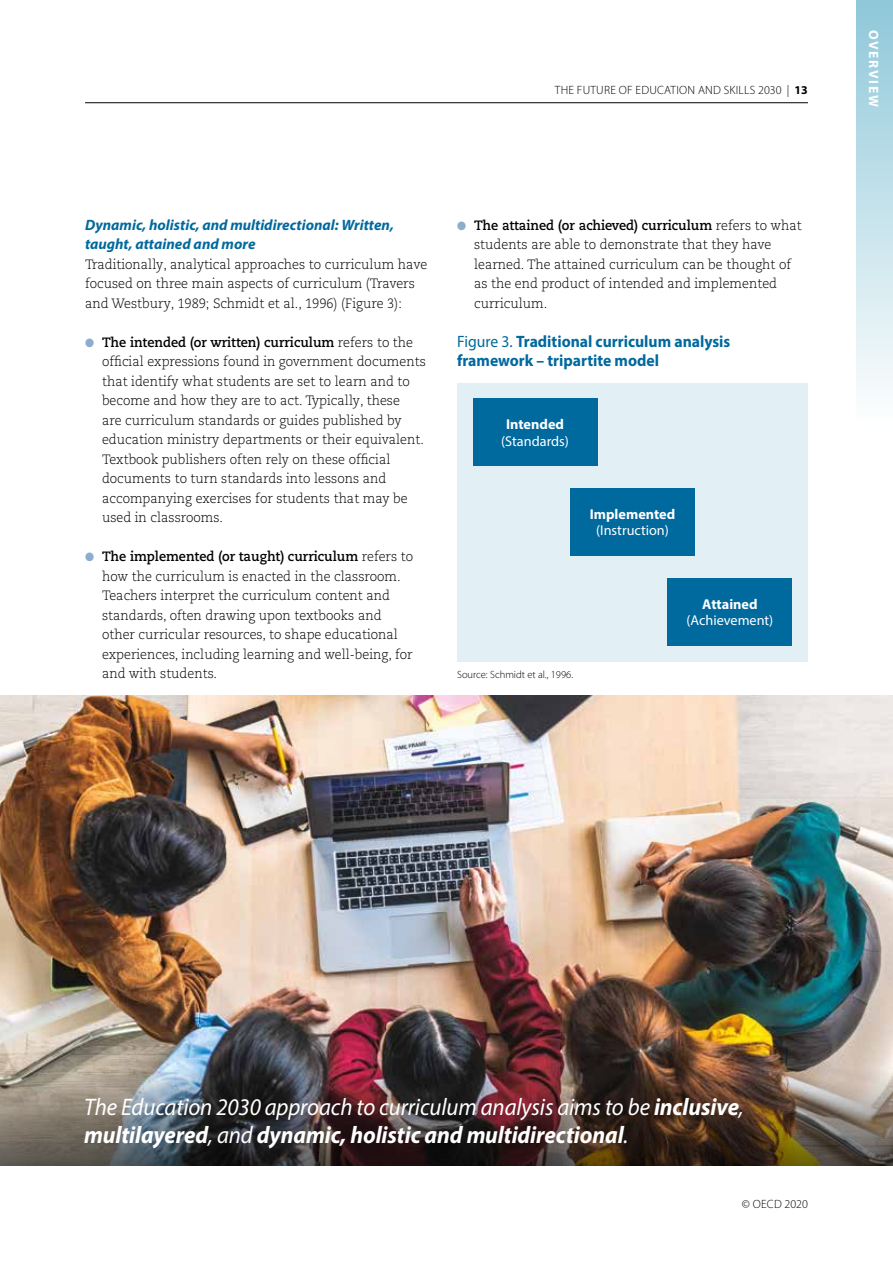
<style>
.page{position:relative;width:893px;height:1263px;background:#fff}
.page>*{position:absolute;margin:0;border:0;box-sizing:border-box;transform-origin:0 0}
.t1{font:italic 24px/28.5px "Myriad Pro";letter-spacing:-.005em;color:#fff;scale:.95 1}
.t2{font:700 16.5px/19.5px "Myriad Pro";color:#00699e;scale:.95 1}
.t3{font:italic 700 15px/19.5px "Myriad Pro";color:#00699e}
.t4{font:14.25px "Myriad Pro";color:#fff}
.t5{font:700 14.25px "Myriad Pro";color:#fff}
.t6{font:300 13.5px/19.5px "Caecilia LT Pro 45";color:#000;scale:.95 1}
.t7{font:700 13.5px "Caecilia LT Pro 75";color:#000;scale:.95 1}
.t8{font:700 13.5px "Myriad Pro";letter-spacing:.13em;color:#fff}
.t9{font:300 12px "Myriad Pro";letter-spacing:.02em;color:#000}
.t10{font:300 10.5px "Myriad Pro";color:#000}
.s1{font-weight:700}
.s2{color:#8dacce}
.s3{font-family:"Caecilia LT Pro 45";font-weight:300}
.s4{font-weight:400}
</style>
<div class="page">
<div style="left:457px;top:383px;width:351px;height:278px;background:#e2eff5"></div>
<hr style="left:85px;top:102px;width:723px;height:1px;background:#000">
<img style="left:0;top:695px;width:893px;height:372px">
<div style="left:473px;top:398px;width:124px;height:68px;background:#00699e"></div>
<div style="left:570px;top:488px;width:124px;height:67px;background:#00699e"></div>
<div style="left:668px;top:578px;width:124px;height:67px;background:#00699e"></div>
<div style="left:856px;top:0;width:37px;height:424px;background:linear-gradient(to bottom,#8fc8d9,#fdfefe)"></div>
<img style="left:0;top:1067px;width:893px;height:98px">
<p class="t9" style="left:555px;top:83px;width:255px">THE FUTURE OF EDUCATION AND SKILLS 2030 | <span class="s1">13</span></p>
<p class="t3" style="left:85px;top:214px;width:310px">Dynamic, holistic, and multidirectional: Written, taught, attained and more</p>
<p class="t6" style="left:85px;top:254px;width:362px">Traditionally, analytical approaches to curriculum have focused on three main aspects of curriculum (Travers and Westbury, 1989; Schmidt et al., 1996) (Figure 3):</p>
<p class="t7" style="left:85px;top:333px;width:347px"><span class="s2">●</span> The intended (or written) curriculum <span class="s3">refers to the</span></p>
<p class="t6" style="left:102px;top:351px;width:342px">official expressions found in government documents that identify what students are set to learn and to become and how they are to act. Typically, these<br>are curriculum standards or guides published by education ministry departments or their equivalent.<br>Textbook publishers often rely on these official documents to turn standards into lessons and accompanying exercises for students that may be used in classrooms.</p>
<p class="t7" style="left:85px;top:547px;width:347px"><span class="s2">●</span> The implemented (or taught) curriculum <span class="s3">refers to</span></p>
<p class="t6" style="left:102px;top:566px;width:328px">how the curriculum is enacted in the classroom.<br>Teachers interpret the curriculum content and standards, often drawing upon textbooks and other curricular resources, to shape educational experiences, including learning and well-being, for and with students.</p>
<p class="t7" style="left:457px;top:216px;width:364px"><span class="s2">●</span> The attained (or achieved) curriculum <span class="s3">refers to what</span></p>
<p class="t6" style="left:474px;top:234px;width:335px">students are able to demonstrate that they have learned. The attained curriculum can be thought of as the end product of intended and implemented curriculum.</p>
<p class="t2" style="left:457px;top:331px;width:289px"><span class="s4">Figure 3.</span> Traditional curriculum analysis framework – tripartite model</p>
<p class="t5" style="left:506px;top:415px;width:59px">Intended</p>
<p class="t4" style="left:501px;top:432px;width:69px">(Standards)</p>
<p class="t5" style="left:590px;top:505px;width:87px">Implemented</p>
<p class="t4" style="left:596px;top:522px;width:74px">(Instruction)</p>
<p class="t10" style="left:457px;top:668px;width:118px">Source: Schmidt et al., 1996.</p>
<p class="t5" style="left:702px;top:595px;width:57px">Attained</p>
<p class="t4" style="left:687px;top:612px;width:88px">(Achievement)</p>
<p class="t8" style="left:883px;top:30px;width:79px;rotate:90deg">OVERVIEW</p>
<h1 class="t1" style="left:84px;top:1092px;width:696px">The Education 2030 approach to curriculum analysis aims to be <span class="s1">inclusive</span>, <span class="s1">multilayered</span>, and <span class="s1">dynamic, holistic and multidirectional</span>.</h1>
<p class="t9" style="left:742px;top:1197px;width:68px">© OECD 2020</p>
</div>
